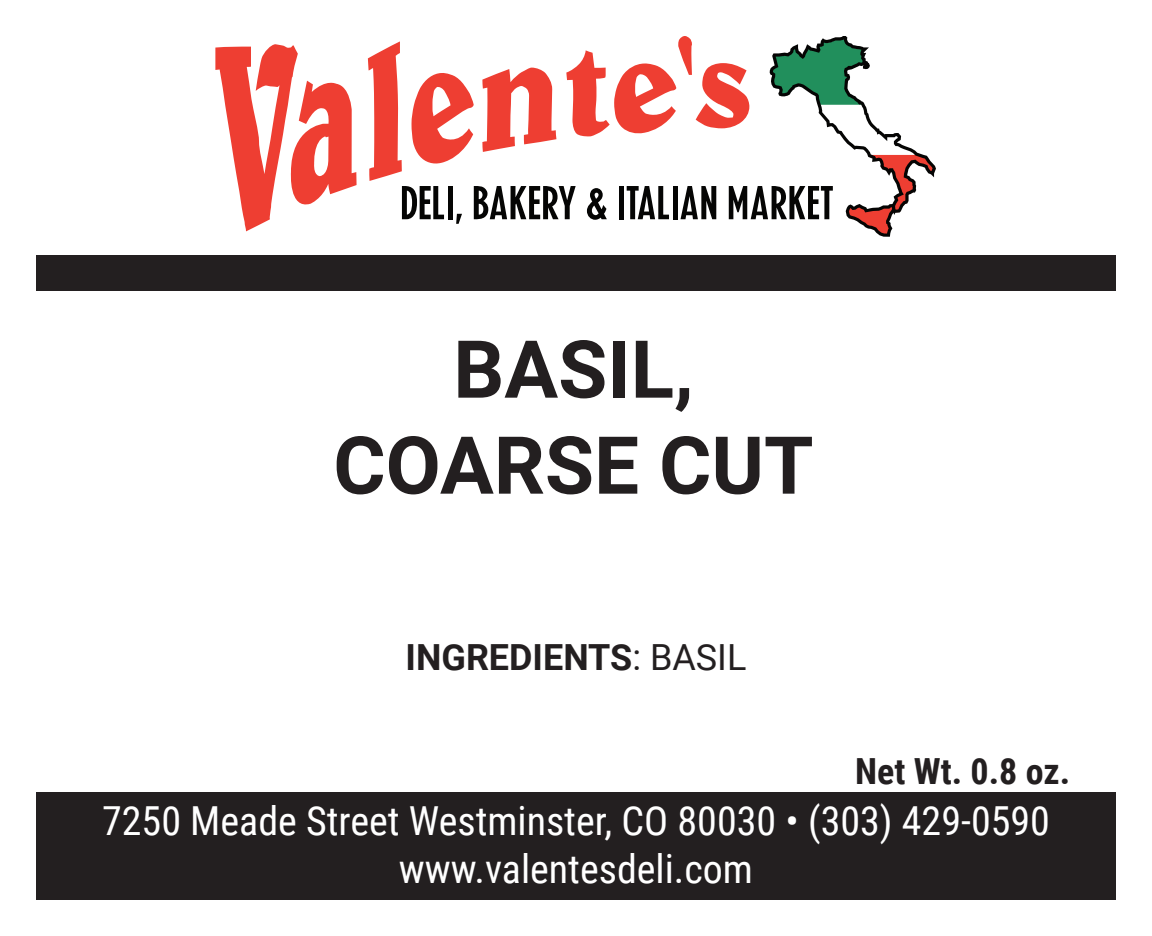
<style>
.page{position:relative;width:1152px;height:936px;background:#fff}
.page>*{position:absolute;margin:0;border:0;box-sizing:border-box;transform-origin:0 0}
.t1{font:700 80px/96px "Roboto";color:#231f20;text-align:center}
.t2{font:40px/48px "Roboto Condensed";color:#fff;text-align:center}
.t3{font:700 36px "Roboto";color:#231f20}
.t4{font:700 36px "Roboto Condensed";color:#231f20}
.s1{font-weight:400}
</style>
<div class="page">
<div style="left:36px;top:792px;width:1080px;height:108px;background:#231f20"></div>
<svg style="left:215px;top:44px;width:142px;height:187px"></svg>
<svg style="left:368px;top:36px;width:568px;height:201px"></svg>
<div style="left:36px;top:255px;width:1080px;height:36px;background:#231f20"></div>
<h1 class="t1" style="left:333px;top:322px;width:482px">BASIL,<br>COARSE CUT</h1>
<p class="t3" style="left:406px;top:637px;width:342px">INGREDIENTS<span class="s1">: BASIL</span></p>
<p class="t4" style="left:855px;top:751px;width:217px">Net Wt. 0.8 oz.</p>
<p class="t2" style="left:102px;top:798px;width:949px">7250 Meade Street Westminster, CO 80030 • (303) 429-0590 www.valentesdeli.com</p>
</div>
